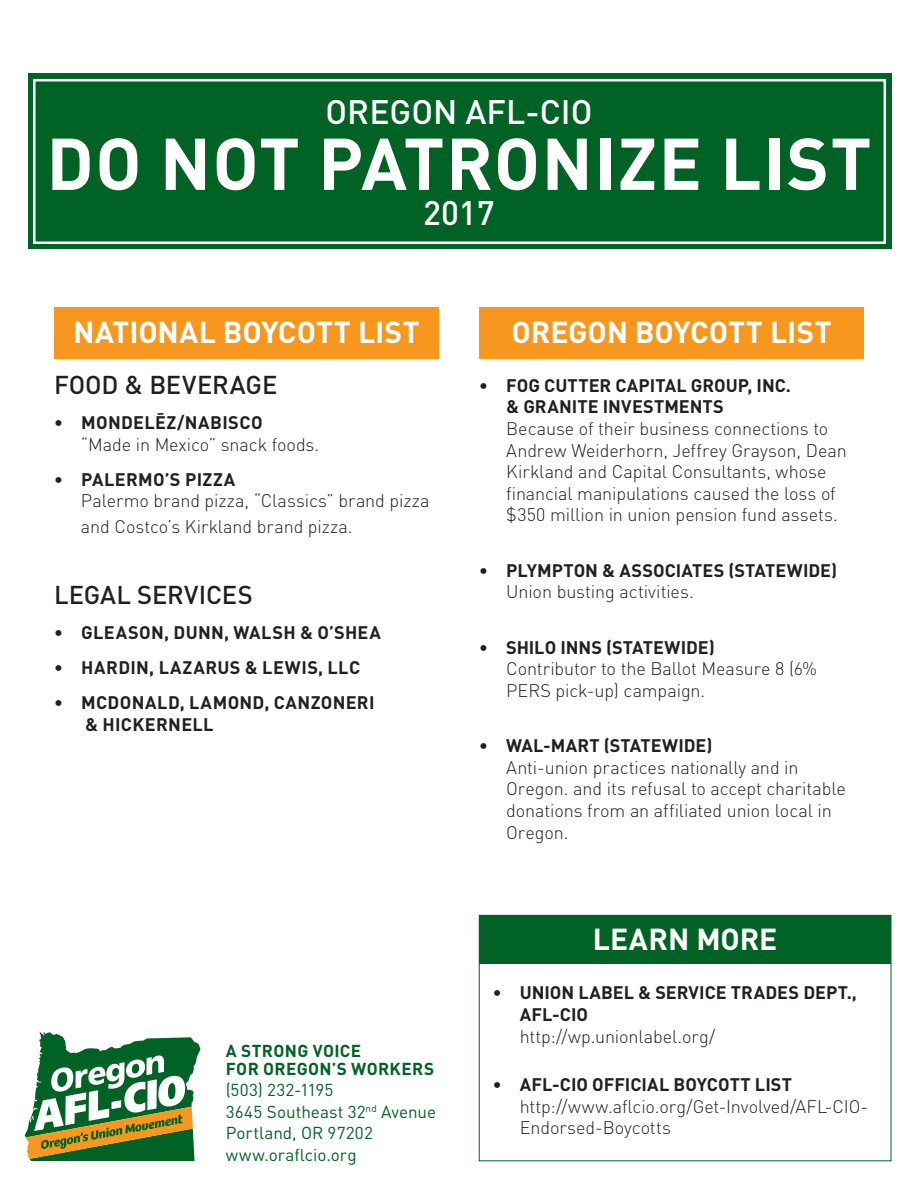
<style>
.page{position:relative;width:918px;height:1188px;background:#fff}
.page>*{position:absolute;margin:0;border:0;box-sizing:border-box;transform-origin:0 0}
.t1{font:700 72px "DIN Pro";letter-spacing:.02em;color:#fff}
.t2{font:500 33.6px "DIN Pro";color:#fff}
.t3{font:700 30px "DIN Pro";color:#fff}
.t4{font:500 25.5px "DIN Pro";letter-spacing:-.005em;color:#231f20}
.t5{font:300 18px/21.6px "DIN Pro";letter-spacing:-.005em;color:#231f20}
.t6{font:700 18px/21.6px "DIN Pro";letter-spacing:.015em;color:#231f20}
.t7{font:17.1px/21.3px "DIN Pro";color:#006224}
.t8{font:700 17.1px/18px "DIN Pro";letter-spacing:.02em;color:#006224}
</style>
<div class="page">
<div style="left:54px;top:308px;width:385px;height:51px;background:#f7971d"></div>
<div style="left:479px;top:308px;width:385px;height:51px;background:#f7971d"></div>
<div style="left:479px;top:915px;width:412px;height:49px;background:#006224"></div>
<div style="left:28px;top:73px;width:864px;height:176px;background:#006224"></div>
<div style="left:33px;top:79px;width:853px;height:165px;border:3px solid #fff"></div>
<svg style="left:25px;top:1031px;width:175px;height:130px"></svg>
<div style="left:479px;top:915px;width:412px;height:246px;border:1px solid #006224"></div>
<h2 class="t2" style="left:326px;top:85px;width:268px">OREGON AFL-CIO</h2>
<h1 class="t1" style="left:46px;top:104px;width:827px">DO NOT PATRON IZE LIST</h1>
<h2 class="t2" style="left:423px;top:185px;width:73px">2017</h2>
<h3 class="t3" style="left:73px;top:307px;width:38px">NATIO</h3>
<h3 class="t3" style="left:158px;top:307px;width:158px">NAL BOYCOTT</h3>
<h3 class="t3" style="left:358px;top:307px;width:32px">LIST</h3>
<h3 class="t4" style="left:54px;top:364px;width:225px">FOOD &amp; BEVERAGE</h3>
<p class="t6" style="left:54px;top:410px;width:210px">• MOND ELĒZ/NABISCO</p>
<p class="t5" style="left:81px;top:432px;width:240px">“Made in Mexico” snack foods.</p>
<p class="t6" style="left:54px;top:466px;width:183px">• PALERMO’S PIZZA</p>
<p class="t5" style="left:81px;top:487px;width:350px;line-height:25.2px">Palermo brand pizza, “Classics” brand pizza and Costco’s Kirkland brand pizza.</p>
<h3 class="t4" style="left:54px;top:574px;width:200px">LEGAL SERVICES</h3>
<p class="t6" style="left:54px;top:619px;width:328px">• GLEASON, DUNN, WALSH &amp; O’SHEA</p>
<p class="t6" style="left:54px;top:655px;width:308px">• HARDIN, LAZARUS &amp; LEWIS, LLC</p>
<p class="t6" style="left:85px;top:690px;width:291px;text-indent:-31px">• MCDONALD, LAMOND, CANZONERI &amp; HICKERNELL</p>
<p class="t8" style="left:226px;top:1040px;width:210px">A STRONG VOICE<br>FOR OREGON’S WORKERS</p>
<p class="t7" style="left:226px;top:1078px;width:212px">(503) 232-1195<br>3645 Southeast 32<sup>nd</sup> Avenue<br>Portland, OR 97202 www.oraflcio.org</p>
<h3 class="t3" style="left:512px;top:307px;width:19px">ORE</h3>
<h3 class="t3" style="left:568px;top:307px;width:159px">GON BOYCOTT</h3>
<h3 class="t3" style="left:770px;top:307px;width:32px">LIST</h3>
<p class="t6" style="left:479px;top:372px;width:89px">• FOG CUTTER</p>
<p class="t6" style="left:616px;top:372px;width:99px">CAPITAL GROU</p>
<p class="t6" style="left:738px;top:372px;width:55px">P, I NC.</p>
<p class="t6" style="left:506px;top:394px;width:75px">&amp; GRANITE</p>
<p class="t6" style="left:603px;top:394px;width:111px">INVESTMENTS</p>
<p class="t5" style="left:506px;top:416px;width:342px">Because of their business connections to Andrew Weiderhorn, Jeffrey Grayson, Dean Kirkland and Capital Consultants, whose financial manipulations caused the loss of $350 million in union pension fund assets.</p>
<p class="t6" style="left:479px;top:557px;width:153px">• PLYMPTO N &amp; ASSO</p>
<p class="t6" style="left:665px;top:557px;width:22px">CIATES</p>
<p class="t6" style="left:729px;top:557px;width:18px">(STATE</p>
<p class="t6" style="left:787px;top:557px;width:52px">WIDE)</p>
<p class="t5" style="left:506px;top:579px;width:189px">Union busting activities.</p>
<p class="t6" style="left:479px;top:634px;width:145px">• SHILO INNS (STATE</p>
<p class="t6" style="left:665px;top:634px;width:52px">WIDE)</p>
<p class="t5" style="left:506px;top:656px;width:313px">Contributor to the Ballot Measure 8 (6%<br>PERS pick-up) campaign.</p>
<p class="t6" style="left:479px;top:733px;width:99px">• WAL-MART</p>
<p class="t6" style="left:604px;top:733px;width:18px">(STATE</p>
<p class="t6" style="left:662px;top:733px;width:52px">WIDE)</p>
<p class="t5" style="left:506px;top:755px;width:341px">Anti-union practices nationally and in Oregon. and its refusal to accept charitable donations from an affiliated union local in Oregon.</p>
<h3 class="t3" style="left:593px;top:914px;width:37px">LEAR</h3>
<h3 class="t3" style="left:668px;top:914px;width:72px">N MORE</h3>
<p class="t6" style="left:493px;top:980px;width:251px">• UNION LABEL &amp; SERVICE TRA</p>
<p class="t6" style="left:765px;top:980px;width:93px">DES DEPT.,</p>
<p class="t6" style="left:520px;top:1002px;width:60px">AFL-CIO</p>
<p class="t5" style="left:520px;top:1024px;width:197px">http://wp.unionlabel.org/</p>
<p class="t6" style="left:493px;top:1072px;width:237px">• AFL-CIO OFFICIAL BOYCOTT</p>
<p class="t6" style="left:755px;top:1072px;width:20px">LIST</p>
<p class="t5" style="left:520px;top:1094px;width:350px">http://www.aflcio.org/Get-Involved/AFL-CIO-<br>Endorsed-Boycotts</p>
</div>
